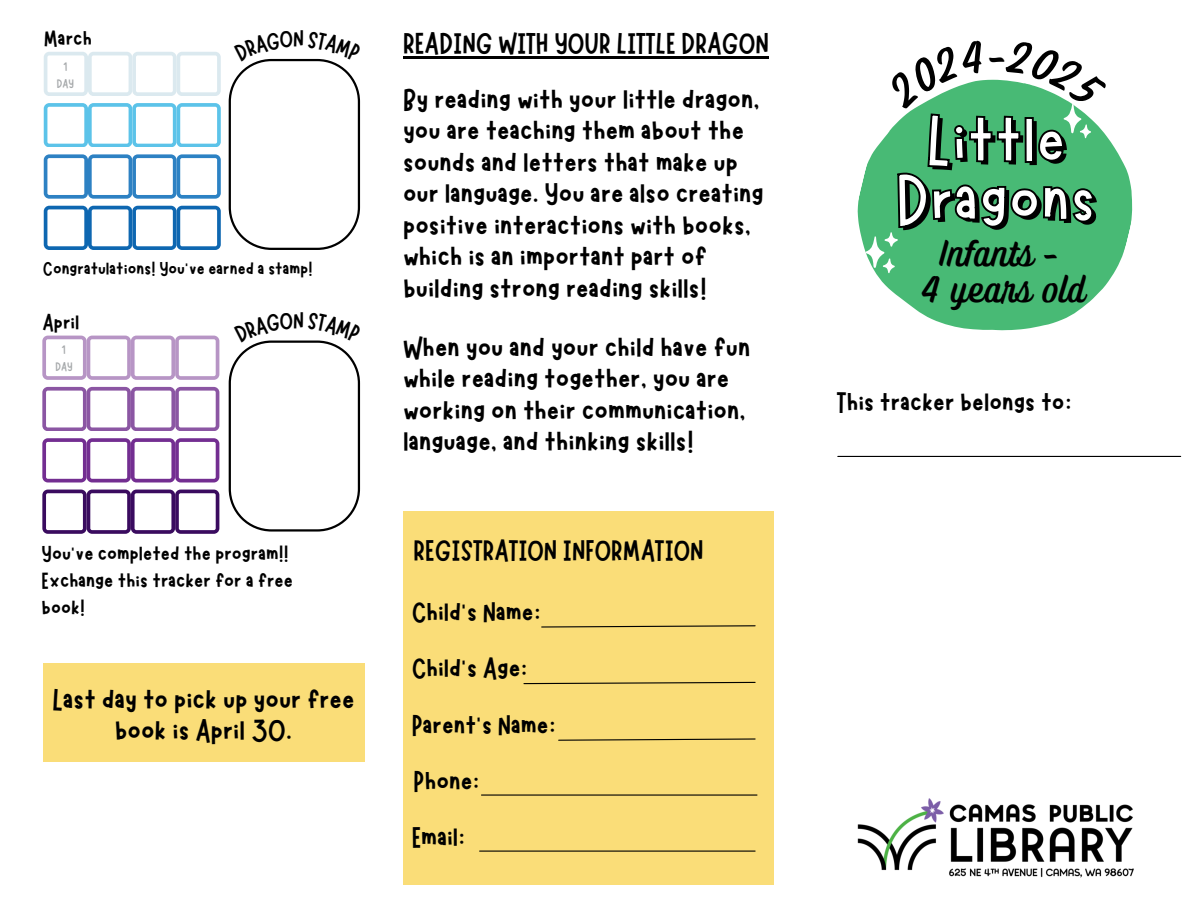
<style>
.page{position:relative;width:1188px;height:918px;background:#fff}
.page>*{position:absolute;margin:0;border:0;box-sizing:border-box;transform-origin:0 0}
.t1{font:75.9px/59.2px "Marykate";color:#000;text-align:center}
.t2{font:44.25px "Ayr Tropika Island Script Casual";color:#000}
.t3{font:36.75px/36px "Ayr Tropika Island Script Casual";letter-spacing:.01em;color:#000;text-align:center}
.t4{font:31.65px/31.5px "Marykate";color:#000}
.t5{font:30.15px "Marykate";color:#000}
.t6{font:29.85px/56.1px "Marykate";color:#000}
.t7{font:24.15px "Marykate";color:#000}
.t8{font:23.7px "Marykate";color:#000}
.t9{font:23.4px/27.2px "Marykate";color:#000}
.t10{font:20.4px "Marykate";color:#000}
.t11{font:12.3px/17px "Marykate";color:#a6a9ab;text-align:center}
</style>
<div class="page">
<hr style="left:838px;top:456px;width:343px;height:1px;background:#000">
<svg style="left:858px;top:138px;width:270px;height:157px"></svg>
<svg style="left:896px;top:172px;width:286px;height:285px"></svg>
<div style="left:44px;top:663px;width:321px;height:99px;background:#fadd78"></div>
<div style="left:403px;top:512px;width:371px;height:373px;background:#fadd78"></div>
<hr style="left:481px;top:794px;width:276px;height:2px;background:#000">
<hr style="left:480px;top:851px;width:275px;height:1px;background:#000">
<svg style="left:541px;top:625px;width:215px;height:3px"></svg>
<svg style="left:558px;top:738px;width:198px;height:3px"></svg>
<svg style="left:523px;top:681px;width:233px;height:4px"></svg>
<svg style="left:44px;top:103px;width:176px;height:44px"></svg>
<svg style="left:44px;top:154px;width:176px;height:44px"></svg>
<svg style="left:44px;top:206px;width:176px;height:44px"></svg>
<svg style="left:44px;top:52px;width:176px;height:44px"></svg>
<svg style="left:42px;top:387px;width:177px;height:44px"></svg>
<svg style="left:42px;top:438px;width:177px;height:44px"></svg>
<svg style="left:42px;top:490px;width:177px;height:43px"></svg>
<svg style="left:42px;top:336px;width:177px;height:43px"></svg>
<img style="left:857px;top:798px;width:277px;height:80px">
<hr style="left:403px;top:57px;width:366px;height:2px;background:#000">
<svg style="left:865px;top:79px;width:243px;height:194px;background:#5bb67f"></svg>
<svg style="left:229px;top:58px;width:132px;height:192px"></svg>
<svg style="left:229px;top:340px;width:132px;height:192px"></svg>
<p class="t8" style="left:44px;top:24px;width:50px">March</p>
<p class="t11" style="left:57px;top:57px;width:19px">1<br>DAY</p>
<p class="t7" style="left:293px;top:24px;width:12px">N</p>
<p class="t10" style="left:43px;top:256px;width:271px">Congratulations! You've earned a stamp!</p>
<p class="t8" style="left:42px;top:308px;width:39px">April</p>
<p class="t11" style="left:55px;top:341px;width:19px">1<br>DAY</p>
<p class="t7" style="left:293px;top:305px;width:12px">N</p>
<p class="t9" style="left:42px;top:539px;width:253px">You've completed the program!!<br>Exchange this tracker for a free book!</p>
<p class="t4" style="left:52px;top:682px;width:304px;text-align:center">Last day to pick up your free book is April 30.</p>
<p class="t5" style="left:403px;top:25px;width:367px">READING WITH YOUR LITTLE DRAGON</p>
<p class="t4" style="left:403px;top:83px;width:362px">By reading with your little dragon, you are teaching them about the sounds and letters that make up our language. You are also creating positive interactions with books, which is an important part of building strong reading skills!</p>
<p class="t4" style="left:403px;top:331px;width:349px">When you and your child have fun while reading together, you are working on their communication, language, and thinking skills!</p>
<p class="t6" style="left:414px;top:521px;width:292px">REGISTRATION INFORMATION</p>
<p class="t6" style="left:412px;top:583px;width:131px">Child's Name:</p>
<p class="t6" style="left:412px;top:639px;width:118px">Child's Age:</p>
<p class="t6" style="left:412px;top:696px;width:146px">Parent's Name:</p>
<p class="t6" style="left:412px;top:752px;width:70px">Phone:<br>Email:</p>
<h2 class="t2" style="left:988px;top:27px;width:20px">-</h2>
<h1 class="t1" style="left:899px;top:111px;width:202px">Little<br>Dragons</h1>
<p class="t3" style="left:921px;top:234px;width:165px">Infants -<br>4 years old</p>
<p class="t6" style="left:837px;top:374px;width:237px">This tracker belongs to:</p>
</div>
